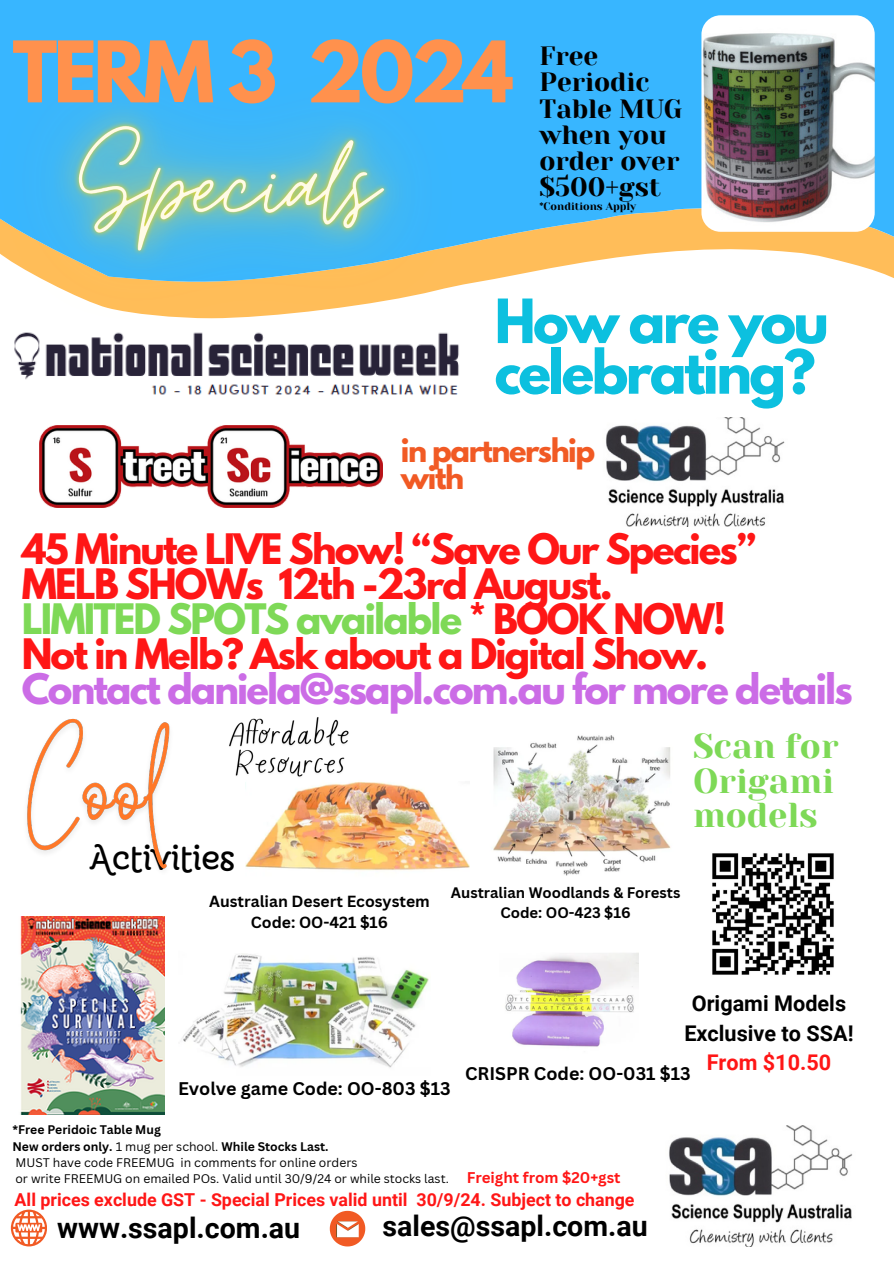
<style>
.page{position:relative;width:894px;height:1264px;background:#fff}
.page>*{position:absolute;margin:0;border:0;box-sizing:border-box;transform-origin:0 0}
.t1{font:700 75px "League Spartan";letter-spacing:-.05em;color:#ff914d}
.t2{font:700 54px/50.7px "League Spartan";letter-spacing:-.05em;color:#0cc0df}
.t3{font:700 37.2px/34.8px "League Spartan";letter-spacing:-.05em;color:#ff1616}
.t4{font:36.15px "Moonjelly ALT";color:#000}
.t5{font:34.5px/34.5px "Yeseva One";color:#7ed957}
.t6{font:700 28.8px/27px "League Spartan";letter-spacing:-.05em;color:#f15a24}
.t7{font:700 28.5px "Roboto";color:#000}
.t8{font:26.4px/26.1px "Yeseva One";color:#000}
.t9{font:700 21.6px "Roboto";color:#000}
.t10{font:700 21.6px "Roboto";color:#ff1616}
.t11{font:700 17.85px "Roboto";color:#ff1616}
.t12{font:700 17.85px "Canva Sans";color:#000}
.t13{font:700 15.75px "Canva Sans";color:#000}
.t14{font:700 15.15px "Canva Sans";color:#ff1616}
.t15{font:700 14.85px "Canva Sans";color:#000}
.t16{font:12.15px "Canva Sans";color:#000}
.t17{font:700 12.15px "Canva Sans";color:#000}
.t18{font:10.8px "Yeseva One";color:#000}
.s1{color:#7ed957}
.s2{color:#cb6ce6}
.s3{font-weight:400}
</style>
<div class="page">
<svg style="left:554px;top:0;width:339px;height:278px;background:#78c0df"></svg>
<svg style="left:330px;top:1210px;width:35px;height:36px"></svg>
<svg style="left:11px;top:1209px;width:36px;height:37px"></svg>
<img style="left:669px;top:1125px;width:184px;height:121px">
<img style="left:701px;top:15px;width:173px;height:217px;border-radius:19px">
<img style="left:39px;top:440px;width:343px;height:68px">
<img style="left:606px;top:417px;width:179px;height:110px">
<img style="left:712px;top:853px;width:122px;height:122px">
<img style="left:20px;top:916px;width:144px;height:198px">
<img style="left:246px;top:782px;width:224px;height:89px">
<img style="left:182px;top:953px;width:247px;height:115px">
<img style="left:493px;top:735px;width:178px;height:140px">
<img style="left:505px;top:953px;width:133px;height:94px">
<img style="left:0;top:0;width:554px;height:440px">
<img style="left:27px;top:718px;width:143px;height:152px">
<img style="left:229px;top:717px;width:120px;height:60px">
<p class="t1" style="left:12px;top:35px;width:502px">TERM 3 2024</p>
<p class="t8" style="left:539px;top:43px;width:144px">Free<br>Periodic<br>Table MUG when you order over $500+gst</p>
<p class="t18" style="left:539px;top:200px;width:98px">*Conditions Apply</p>
<p class="t2" style="left:494px;top:303px;width:335px">How are you celebrating?</p>
<p class="t6" style="left:401px;top:440px;width:196px">in partnership with</p>
<p class="t3" style="left:22px;top:536px;width:832px">45 Minute LIVE Show! “Save Our Species” MELB SHOWs 12th -23rd August.<br><span class="s1">LIMITED SPOTS available</span> * BOOK NOW!<br>Not in Melb? Ask about a Digital Show.<br><span class="s2">Contact daniela@ssapl.com.au for more details</span></p>
<p class="t4" style="left:89px;top:837px;width:148px">Activities</p>
<p class="t13" style="left:209px;top:889px;width:222px">Australian Desert Ecosystem</p>
<p class="t13" style="left:251px;top:911px;width:139px">Code: OO-421 $16</p>
<p class="t5" style="left:692px;top:729px;width:147px">Scan for<br>Origami models</p>
<p class="t15" style="left:450px;top:882px;width:231px">Australian Woodlands &amp; Forests</p>
<p class="t15" style="left:500px;top:902px;width:132px">Code: OO-423 $16</p>
<p class="t12" style="left:178px;top:1075px;width:274px">Evolve game Code: OO-803 $13</p>
<p class="t9" style="left:691px;top:991px;width:156px">Origami Models</p>
<p class="t9" style="left:684px;top:1020px;width:171px">Exclusive to SSA!</p>
<p class="t10" style="left:706px;top:1049px;width:126px">From $10.50</p>
<p class="t12" style="left:465px;top:1061px;width:227px">CRISPR Code: OO-031 $13</p>
<p class="t17" style="left:12px;top:1121px;width:150px">*Free Peridoic Table Mug</p>
<p class="t17" style="left:12px;top:1137px;width:317px">New orders only. <span class="s3">1 mug per school.</span> While Stocks Last.</p>
<p class="t16" style="left:15px;top:1153px;width:343px">MUST have code FREEMUG in comments for online orders</p>
<p class="t16" style="left:15px;top:1170px;width:435px">or write FREEMUG on emailed POs. Valid until 30/9/24 or while stocks last.</p>
<p class="t14" style="left:466px;top:1166px;width:155px">Freight from $20+gst</p>
<p class="t11" style="left:15px;top:1189px;width:621px">All prices exclude GST - Special Prices valid until 30/9/24. Subject to change</p>
<h6 class="t7" style="left:57px;top:1211px;width:244px">www.ssapl.com.au</h6>
<p class="t7" style="left:382px;top:1209px;width:266px">sales@ssapl.com.au</p>
</div>
